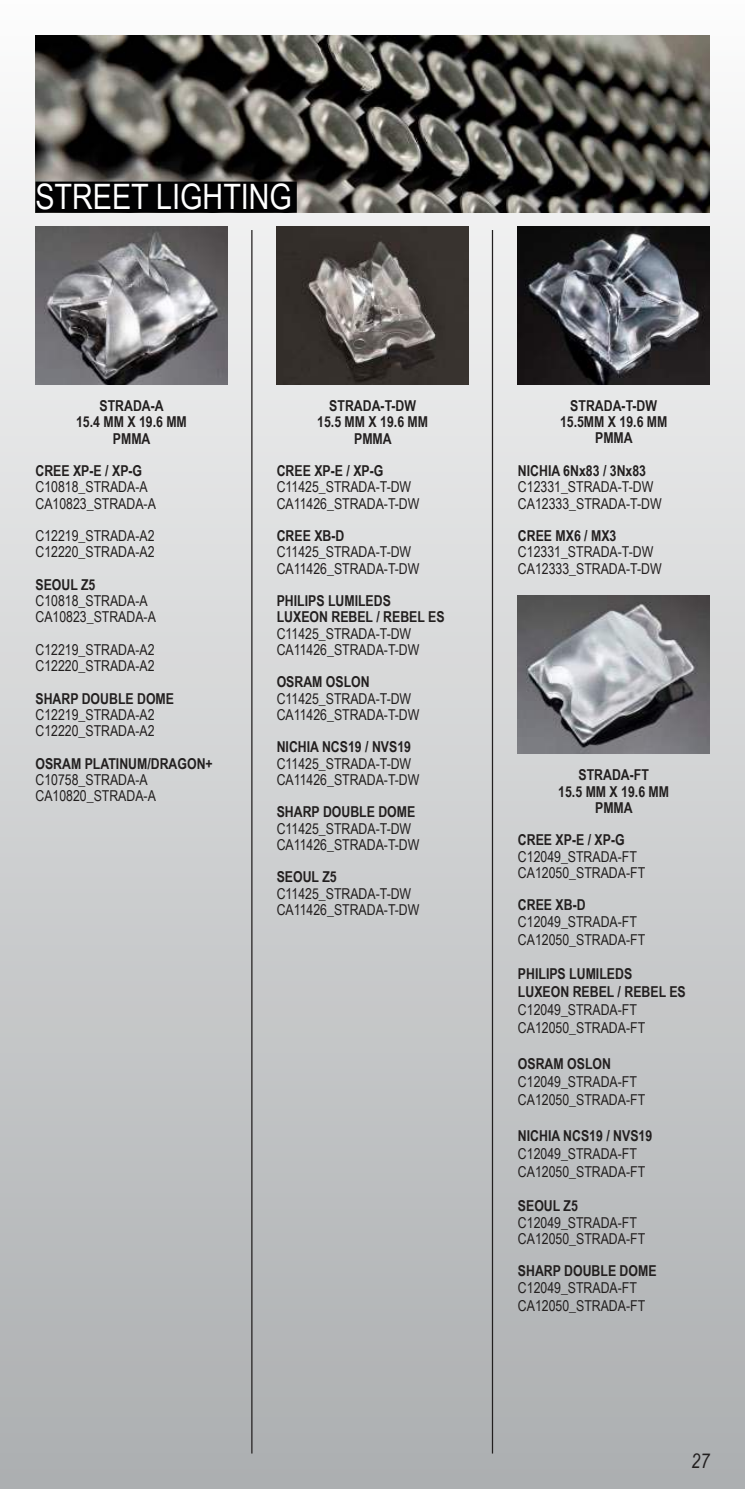
<style>
.page{position:relative;width:745px;height:1489px;background:#fff}
.page>*{position:absolute;margin:0;border:0;box-sizing:border-box;transform-origin:0 0}
.t1{font:35px "Arial Narrow";color:#fff}
.t2{font:italic 20px "Arial Narrow";color:#221f1f}
.t3{font:15px/16.2px "Arial Narrow";color:#221f1f}
.t4{font:700 15px/16.2px "Arial Narrow";color:#221f1f;text-align:center}
</style>
<div class="page">
<img style="left:0;top:35px;width:744px;height:1453px">
<img style="left:35px;top:35px;width:674px;height:178px">
<div style="left:35px;top:181px;width:261px;height:32px;background:#010102;border:3px solid #010102"></div>
<img style="left:35px;top:227px;width:192px;height:157px">
<img style="left:276px;top:227px;width:192px;height:157px">
<img style="left:517px;top:227px;width:192px;height:157px">
<img style="left:517px;top:595px;width:192px;height:158px">
<hr style="left:491px;top:230px;width:2px;height:1223px;background:#221f1f">
<hr style="left:251px;top:230px;width:1px;height:1223px;background:#221f1f">
<h1 class="t1" style="left:35px;top:184px;width:258px">STREET LIGHTING</h1>
<p class="t4" style="left:76px;top:399px;width:112px">STRADA-A<br>15.4 MM X 19.6 MM<br>PMMA</p>
<p class="t4" style="left:35px;top:464px;width:108px">CREE XP-E / XP-G</p>
<p class="t3" style="left:35px;top:480px;width:122px">C10818_STRADA-A<br>CA10823_STRADA-A</p>
<p class="t3" style="left:35px;top:529px;width:120px">C12219_STRADA-A2<br>C12220_STRADA-A2</p>
<p class="t4" style="left:35px;top:578px;width:61px">SEOUL Z5</p>
<p class="t3" style="left:35px;top:594px;width:122px">C10818_STRADA-A<br>CA10823_STRADA-A</p>
<p class="t3" style="left:35px;top:643px;width:120px">C12219_STRADA-A2<br>C12220_STRADA-A2</p>
<p class="t4" style="left:35px;top:691px;width:140px">SHARP DOUBLE DOME</p>
<p class="t3" style="left:35px;top:708px;width:120px">C12219_STRADA-A2<br>C12220_STRADA-A2</p>
<p class="t4" style="left:35px;top:756px;width:179px">OSRAM PLATINUM/DRAGON+</p>
<p class="t3" style="left:35px;top:773px;width:122px">C10758_STRADA-A<br>CA10820_STRADA-A</p>
<p class="t4" style="left:317px;top:399px;width:112px">STRADA-T-DW<br>15.5 MM X 19.6 MM<br>PMMA</p>
<p class="t4" style="left:276px;top:464px;width:108px">CREE XP-E / XP-G</p>
<p class="t3" style="left:276px;top:480px;width:144px">C11425_STRADA-T-DW<br>CA11426_STRADA-T-DW</p>
<p class="t4" style="left:276px;top:529px;width:69px">CREE XB-D</p>
<p class="t3" style="left:276px;top:545px;width:144px">C11425_STRADA-T-DW<br>CA11426_STRADA-T-DW</p>
<p class="t4" style="left:276px;top:594px;width:169px;text-align:left">PHILIPS LUMILEDS<br>LUXEON REBEL / REBEL ES</p>
<p class="t3" style="left:276px;top:626px;width:144px">C11425_STRADA-T-DW<br>CA11426_STRADA-T-DW</p>
<p class="t4" style="left:276px;top:675px;width:94px">OSRAM OSLON</p>
<p class="t3" style="left:276px;top:691px;width:144px">C11425_STRADA-T-DW<br>CA11426_STRADA-T-DW</p>
<p class="t4" style="left:276px;top:740px;width:136px">NICHIA NCS19 / NVS19</p>
<p class="t3" style="left:276px;top:756px;width:144px">C11425_STRADA-T-DW<br>CA11426_STRADA-T-DW</p>
<p class="t4" style="left:276px;top:805px;width:140px">SHARP DOUBLE DOME</p>
<p class="t3" style="left:276px;top:821px;width:144px">C11425_STRADA-T-DW<br>CA11426_STRADA-T-DW</p>
<p class="t4" style="left:276px;top:870px;width:61px">SEOUL Z5</p>
<p class="t3" style="left:276px;top:886px;width:144px">C11425_STRADA-T-DW<br>CA11426_STRADA-T-DW</p>
<p class="t4" style="left:559px;top:399px;width:109px">STRADA-T-DW<br>15.5MM X 19.6 MM<br>PMMA</p>
<p class="t4" style="left:517px;top:464px;width:130px">NICHIA 6Nx83 / 3Nx83</p>
<p class="t3" style="left:517px;top:480px;width:145px">C12331_STRADA-T-DW<br>CA12333_STRADA-T-DW</p>
<p class="t4" style="left:517px;top:529px;width:100px">CREE MX6 / MX3</p>
<p class="t3" style="left:517px;top:545px;width:145px">C12331_STRADA-T-DW<br>CA12333_STRADA-T-DW</p>
<p class="t4" style="left:558px;top:768px;width:112px">STRADA-FT<br>15.5 MM X 19.6 MM<br>PMMA</p>
<p class="t4" style="left:517px;top:833px;width:108px">CREE XP-E / XP-G</p>
<p class="t3" style="left:517px;top:849px;width:129px">C12049_STRADA-FT<br>CA12050_STRADA-FT</p>
<p class="t4" style="left:517px;top:898px;width:69px">CREE XB-D</p>
<p class="t3" style="left:517px;top:913px;width:129px;line-height:18px">C12049_STRADA-FT<br>CA12050_STRADA-FT</p>
<p class="t4" style="left:517px;top:966px;width:169px;line-height:18px;text-align:left">PHILIPS LUMILEDS<br>LUXEON REBEL / REBEL ES</p>
<p class="t3" style="left:517px;top:1002px;width:129px;line-height:18px">C12049_STRADA-FT<br>CA12050_STRADA-FT</p>
<p class="t4" style="left:517px;top:1056px;width:94px">OSRAM OSLON</p>
<p class="t3" style="left:517px;top:1074px;width:129px;line-height:18px">C12049_STRADA-FT<br>CA12050_STRADA-FT</p>
<p class="t4" style="left:517px;top:1128px;width:136px">NICHIA NCS19 / NVS19</p>
<p class="t3" style="left:517px;top:1146px;width:129px;line-height:18px">C12049_STRADA-FT<br>CA12050_STRADA-FT</p>
<p class="t4" style="left:517px;top:1199px;width:61px">SEOUL Z5</p>
<p class="t3" style="left:517px;top:1215px;width:129px">C12049_STRADA-FT<br>CA12050_STRADA-FT</p>
<p class="t4" style="left:517px;top:1264px;width:140px">SHARP DOUBLE DOME</p>
<p class="t3" style="left:517px;top:1279px;width:129px;line-height:18px">C12049_STRADA-FT<br>CA12050_STRADA-FT</p>
<h2 class="t2" style="left:690px;top:1449px;width:20px">27</h2>
</div>
